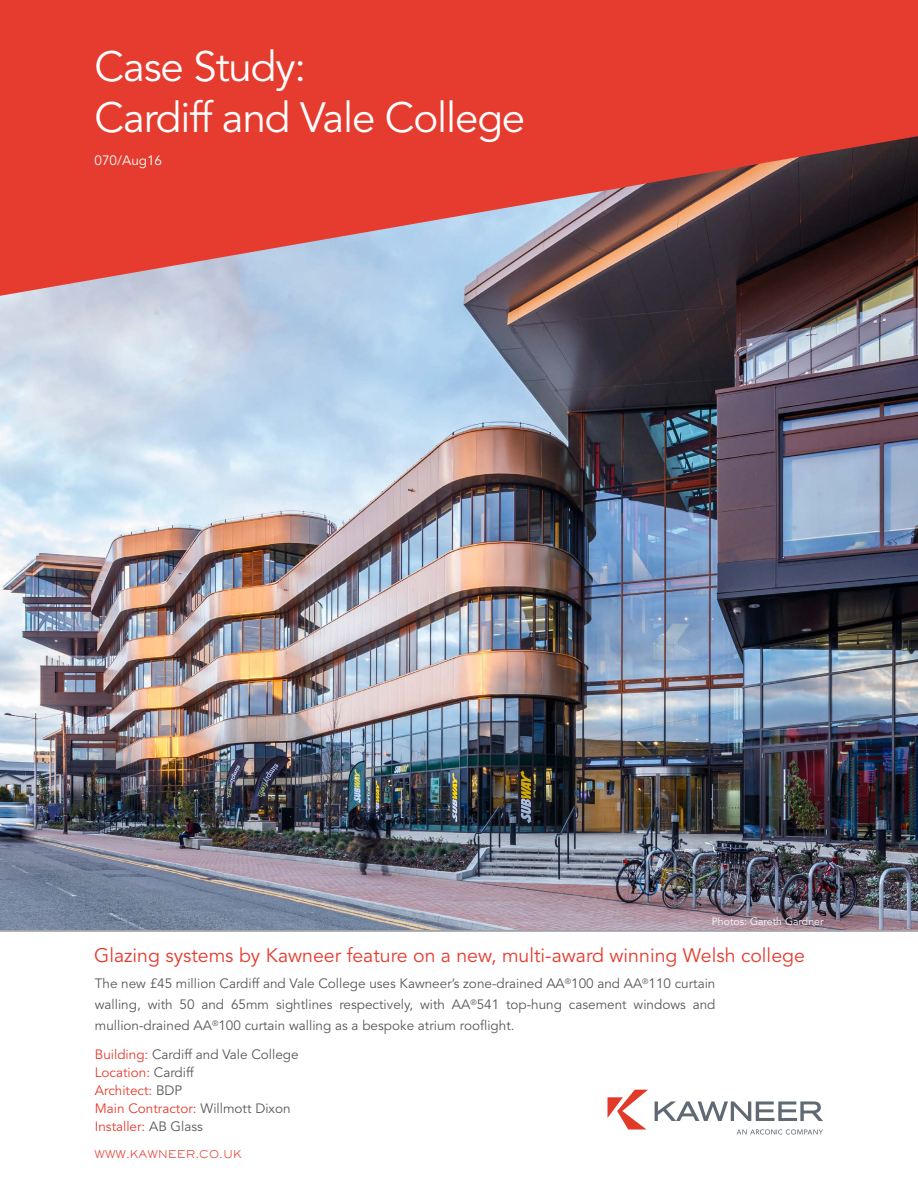
<style>
.page{position:relative;width:918px;height:1188px;background:#fff}
.page>*{position:absolute;margin:0;border:0;box-sizing:border-box;transform-origin:0 0}
.t1{font:42px/51px "Avenir LT Std";letter-spacing:-.025em;color:#fff}
.t2{font:19.5px "Avenir LT Std";color:#e63c2f}
.t3{font:13.5px/21px "Avenir LT Std";color:#58595b;text-align:justify}
.t4{font:13.5px/18px "Avenir LT Std";color:#e63c2f}
.t5{font:13.5px "Avenir LT Std";color:#fff}
.t6{font:10.5px "Avenir LT Std";color:#fff}
.t7{font:10.5px "Sackers Gothic Light AT";color:#e63c2f}
.s1{color:#58595b}
</style>
<div class="page">
<img style="left:0;top:296px;width:918px;height:635px">
<svg style="left:0;top:0;width:918px;height:296px;background:#c64841"></svg>
<hr style="left:0;top:931px;width:918px;height:1px;background:#58595b">
<svg style="left:607px;top:1090px;width:41px;height:40px"></svg>
<svg style="left:655px;top:1101px;width:168px;height:20px"></svg>
<svg style="left:736px;top:1129px;width:87px;height:6px"></svg>
<h1 class="t1" style="left:95px;top:42px;width:432px">Case Study:<br>Cardiff and Vale College</h1>
<p class="t5" style="left:95px;top:153px;width:69px">070/Aug16</p>
<p class="t6" style="left:712px;top:915px;width:113px">Photos: Gareth Gardner</p>
<h2 class="t2" style="left:94px;top:944px;width:712px">Glazing systems by Kawneer feature on a new, multi-award winning Welsh college</h2>
<p class="t3" style="left:95px;top:973px;width:622px">The new £45 million Cardiff and Vale College uses Kawneer’s zone-drained AA<sup>®</sup>100 and AA<sup>®</sup>110 curtain walling, with 50 and 65mm sightlines respectively, with AA<sup>®</sup>541 top-hung casement windows and mullion-drained AA<sup>®</sup>100 curtain walling as a bespoke atrium rooflight.</p>
<p class="t4" style="left:95px;top:1045px;width:205px">Building: <span class="s1">Cardiff and Vale College<br></span>Location: <span class="s1">Cardiff<br></span>Architect: <span class="s1">BDP<br></span>Main Contractor: <span class="s1">Willmott Dixon<br></span>Installer: <span class="s1">AB Glass</span></p>
<p class="t7" style="left:94px;top:1147px;width:149px">WWW.KAWNEER.CO.UK</p>
</div>
